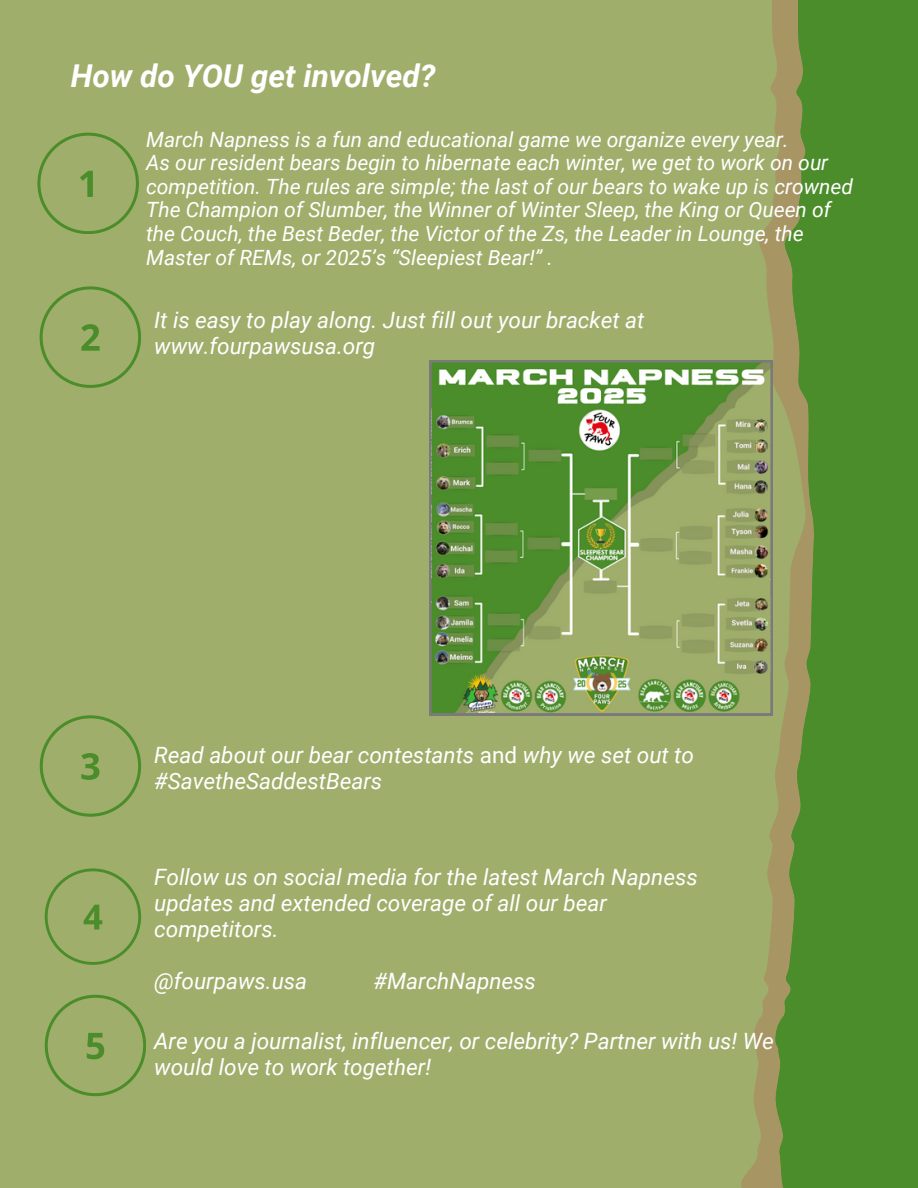
<style>
.page{position:relative;width:918px;height:1188px;background:#a0ae6c}
.page>*{position:absolute;margin:0;border:0;box-sizing:border-box;transform-origin:0 0}
.t1{font:italic 700 31.5px "Roboto";color:#fff}
.t2{font:italic 22.5px/25.8px "Roboto";color:#fff}
.t3{font:italic 21px/23.7px "Roboto";color:#fff}
.s1{font-style:normal}
</style>
<div class="page">
<svg style="left:740px;top:0;width:35px;height:1188px"></svg>
<div style="left:854px;top:0;width:64px;height:1188px;background:#4b8c2b"></div>
<svg style="left:775px;top:0;width:79px;height:1188px;background:#64903b"></svg>
<svg style="left:429px;top:360px;width:343px;height:355px"></svg>
<svg style="left:37px;top:133px;width:102px;height:101px"></svg>
<svg style="left:40px;top:715px;width:101px;height:102px"></svg>
<svg style="left:40px;top:286px;width:101px;height:102px"></svg>
<svg style="left:45px;top:868px;width:96px;height:97px"></svg>
<svg style="left:45px;top:995px;width:101px;height:101px"></svg>
<p class="t1" style="left:71px;top:57px;width:366px">How do YOU get involved?</p>
<p class="t3" style="left:146px;top:128px;width:644px">March Napness is a fun and educational game we organize every year.</p>
<p class="t3" style="left:146px;top:151px;width:708px">As our resident bears begin to hibernate each winter, we get to work on our competition. The rules are simple; the last of our bears to wake up is crowned The Champion of Slumber, the Winner of Winter Sleep, the King or Queen of the Couch, the Best Beder, the Victor of the Zs, the Leader in Lounge, the Master of REMs, or 2025’s “Sleepiest Bear!” .</p>
<p class="t2" style="left:154px;top:308px;width:491px">It is easy to play along. Just fill out your bracket at www.fourpawsusa.org</p>
<p class="t2" style="left:154px;top:743px;width:541px">Read about our bear contestants <span class="s1">and</span> why we set out to #SavetheSaddestBears</p>
<p class="t2" style="left:154px;top:865px;width:545px">Follow us on social media for the latest March Napness updates and extended coverage of all our bear competitors.</p>
<p class="t2" style="left:154px;top:968px;width:154px">@fourpaws.usa</p>
<p class="t2" style="left:374px;top:968px;width:164px">#MarchNapness</p>
<p class="t2" style="left:154px;top:1028px;width:621px">Are you a journalist, influencer, or celebrity? Partner with us! We would love to work together!</p>
</div>
